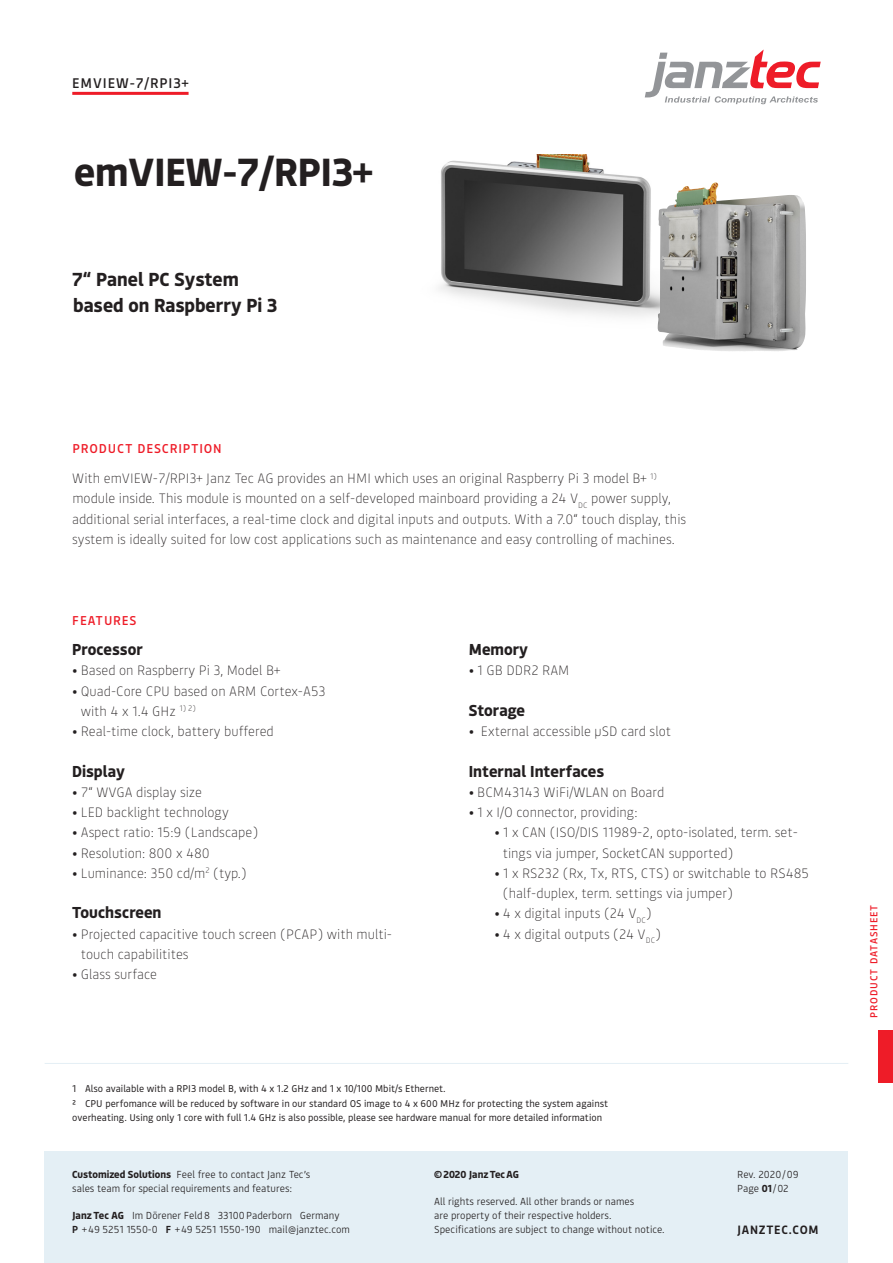
<style>
.page{position:relative;width:893px;height:1263px;background:#fff}
.page>*{position:absolute;margin:0;border:0;box-sizing:border-box;transform-origin:0 0}
.Headline_1{font:700 39px "Bould";color:#231f20}
.Subline_Produktbesch{font:700 18.75px/26.2px "Bould";color:#231f20}
.Headline_2{font:700 15.75px "Bould";color:#231f20}
.Komponenten{font:500 13.8px "Bould";letter-spacing:.065em;color:#231f20}
.Fließtext{font:200 13.5px/20.2px "Bould";color:#231f20}
.UPLINE{font:500 12.75px "Bould";letter-spacing:.065em;color:#ee1c28}
.t1{font:600 12px "Bould";letter-spacing:.065em;color:#231f20}
.Fließtext-2{font:300 10.2px/13.8px "Bould";color:#231f20}
.Abbinder{font:300 10.2px/13.8px "Bould";color:#231f20}
.t2{font:500 10.2px "Bould";letter-spacing:.085em;color:#ee1c28}
.Abbinder-2{font:700 10.2px "Bould";color:#231f20}
.Fußnote{font:9.75px/14.2px "Bould";color:#231f20}
.s1{font-weight:700}
.s2{font-weight:600}
</style>
<div class="page">
<div style="left:45px;top:1151px;width:803px;height:112px;background:#e4eff5"></div>
<svg style="left:645px;top:50px;width:176px;height:54px"></svg>
<div style="left:878px;top:1030px;width:15px;height:53px;background:#ee1c28"></div>
<hr style="left:72px;top:92px;width:117px;height:3px;background:#ee1c28">
<hr style="left:45px;top:1063px;width:803px;height:1px;background:#e4eff5">
<img style="left:439px;top:154px;width:218px;height:163px">
<img style="left:657px;top:182px;width:63px;height:169px">
<p class="Komponenten" style="left:72px;top:74px;width:118px">EMVIEW-7/RPI3+</p>
<p class="Headline_1" style="left:74px;top:144px;width:300px">emVIEW-7/RPI3+</p>
<p class="Subline_Produktbesch" style="left:72px;top:265px;width:206px">7“ Panel PC System based on Raspberry Pi 3</p>
<p class="UPLINE" style="left:73px;top:439px;width:151px">PRODUCT DESCRIPTION</p>
<p class="Fließtext" style="left:72px;top:467px;width:616px">With emVIEW-7/RPI3+ Janz Tec AG provides an HMI which uses an original Raspberry Pi 3 model B+ <sup>1) </sup>module inside. This module is mounted on a self-developed mainboard providing a 24 V<sub>DC</sub> power supply, additional serial interfaces, a real-time clock and digital inputs and outputs. With a 7.0“ touch display, this system is ideally suited for low cost applications such as maintenance and easy controlling of machines.</p>
<p class="UPLINE" style="left:72px;top:611px;width:66px">FEATURES</p>
<p class="Headline_2" style="left:72px;top:638px;width:72px">Processor</p>
<p class="Fließtext" style="left:72px;top:660px;width:209px">• Based on Raspberry Pi 3, Model B+</p>
<p class="Fließtext" style="left:81px;top:680px;width:246px;text-indent:-9px">• Quad-Core CPU based on ARM Cortex-A53 with 4 x 1.4 GHz <sup>1)</sup> <sup>2)</sup></p>
<p class="Fließtext" style="left:72px;top:720px;width:203px">• Real-time clock, battery buffered</p>
<p class="Headline_2" style="left:72px;top:760px;width:54px">Display</p>
<p class="Fließtext" style="left:72px;top:781px;width:131px">• 7“ WVGA display size</p>
<p class="Fließtext" style="left:72px;top:801px;width:158px">• LED backlight technology</p>
<p class="Fließtext" style="left:72px;top:822px;width:188px">• Aspect ratio: 15:9 (Landscape)</p>
<p class="Fließtext" style="left:72px;top:842px;width:139px">• Resolution: 800 x 480</p>
<p class="Fließtext" style="left:72px;top:862px;width:176px">• Luminance: 350 cd/m<sup>2</sup> (typ.)</p>
<p class="Headline_2" style="left:72px;top:902px;width:91px">Touchscreen</p>
<p class="Fließtext" style="left:81px;top:923px;width:313px;text-indent:-9px">• Projected capacitive touch screen (PCAP) with multi&shy;touch capabilitites</p>
<p class="Fließtext" style="left:72px;top:963px;width:86px">• Glass surface</p>
<p class="Headline_2" style="left:469px;top:638px;width:61px">Memory</p>
<p class="Fließtext" style="left:469px;top:660px;width:102px">• 1 GB DDR2 RAM</p>
<p class="Headline_2" style="left:469px;top:699px;width:58px">Storage</p>
<p class="Fließtext" style="left:469px;top:720px;width:204px">• External accessible µSD card slot</p>
<p class="Headline_2" style="left:469px;top:760px;width:137px">Internal Interfaces</p>
<p class="Fließtext" style="left:469px;top:781px;width:197px">• BCM43143 WiFi/WLAN on Board</p>
<p class="Fließtext" style="left:469px;top:801px;width:170px">• 1 x I/O connector, providing:</p>
<p class="Fließtext" style="left:503px;top:822px;width:297px;text-indent:-9px">• 1 x CAN (ISO/DIS 11989-2, opto-isolated, term. set&shy;tings via jumper, SocketCAN supported)</p>
<p class="Fließtext" style="left:503px;top:862px;width:308px;text-indent:-9px">• 1 x RS232 (Rx, Tx, RTS, CTS) or switchable to RS485 (half-duplex, term. settings via jumper)</p>
<p class="Fließtext" style="left:494px;top:903px;width:159px">• 4 x digital inputs (24 V<sub>DC</sub>)</p>
<p class="Fließtext" style="left:494px;top:923px;width:168px">• 4 x digital outputs (24 V<sub>DC</sub>)</p>
<p class="Fußnote" style="left:72px;top:1081px;width:375px">1 Also available with a RPI3 model B, with 4 x 1.2 GHz and 1 x 10/100 Mbit/s Ethernet.</p>
<p class="Fußnote" style="left:72px;top:1095px;width:537px">² CPU perfomance will be reduced by software in our standard OS image to 4 x 600 MHz for protecting the system against overheating. Using only 1 core with full 1.4 GHz is also possible, please see hardware manual for more detailed information</p>
<p class="Fließtext-2" style="left:72px;top:1167px;width:240px"><span class="s1">Customized Solutions</span> Feel free to contact Janz Tec’s sales team for special requirements and features:</p>
<p class="Fließtext-2" style="left:72px;top:1208px;width:269px"><span class="s1">Janz Tec AG</span> Im Dörener Feld8 33100Paderborn Germany</p>
<p class="Fließtext-2" style="left:72px;top:1222px;width:279px"><span class="s2">P</span> +49 5251 1550-0 <span class="s2">F</span> +49 5251 1550-190 mail@janztec.com</p>
<p class="Abbinder-2" style="left:434px;top:1167px;width:86px">©2020 JanzTecAG</p>
<p class="Abbinder" style="left:434px;top:1194px;width:232px">All rights reserved. All other brands or names<br>are property of their respective holders.<br>Specifications are subject to change without notice.</p>
<p class="Abbinder" style="left:737px;top:1167px;width:63px">Rev. 2020/09</p>
<p class="Abbinder" style="left:737px;top:1181px;width:53px">Page <span class="s1">01</span> /02</p>
<p class="t1" style="left:737px;top:1221px;width:83px">JANZTEC.COM</p>
<p class="t2" style="left:867px;top:1017px;width:114px;rotate:-90deg">PRODUCT DATASHEET</p>
</div>
